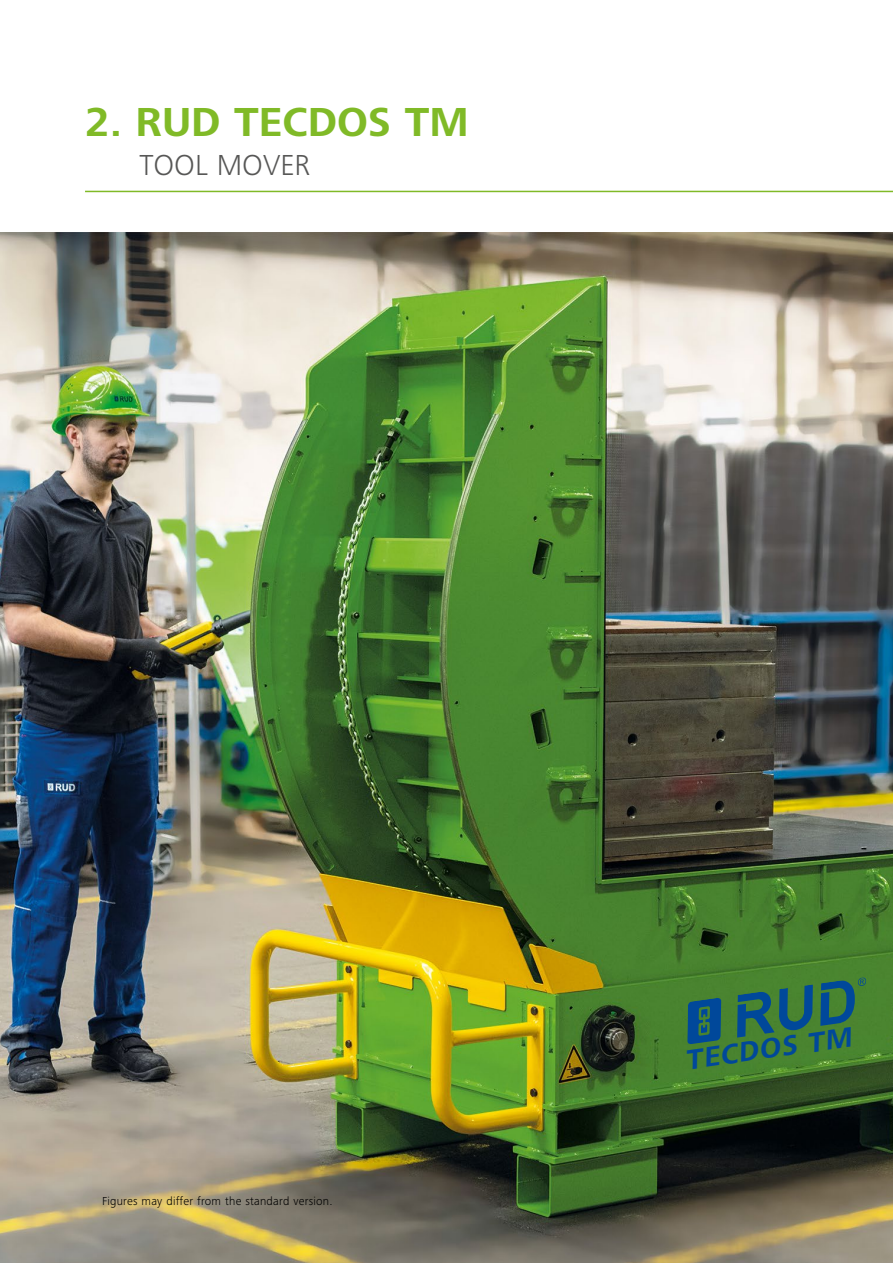
<style>
.page{position:relative;width:893px;height:1263px;background:#fff}
.page>*{position:absolute;margin:0;border:0;box-sizing:border-box;transform-origin:0 0}
.t1{font:700 42px "Frutiger Next LTW1 G";color:#80ba27}
.t2{font:300 30px "Frutiger Next LTW1 G";color:#575756}
.t3{font:italic 700 28.95px "Frutiger Next LTW1 G";color:#00489a}
.t4{font:300 12px "Frutiger Next LTW1 G";letter-spacing:.02em;color:#000}
</style>
<div class="page">
<img style="left:0;top:232px;width:893px;height:1031px">
<hr style="left:85px;top:191px;width:808px;height:1px;background:#80ba27">
<svg style="left:687px;top:997px;width:34px;height:48px;background:#13587c"></svg>
<svg style="left:737px;top:984px;width:76px;height:53px;background:#2b6b5b"></svg>
<svg style="left:820px;top:977px;width:46px;height:49px;background:#2d6d58"></svg>
<h1 class="t1" style="left:85px;top:98px;width:385px">2. RUD TECDOS TM</h1>
<h2 class="t2" style="left:139px;top:148px;width:172px">TOOL MOVER</h2>
<p class="t4" style="left:102px;top:1194px;width:232px">Figures may differ from the standard version.</p>
<h3 class="t3" style="left:683px;top:1044px;width:169px;rotate:-8deg">TECDOS TM</h3>
</div>
